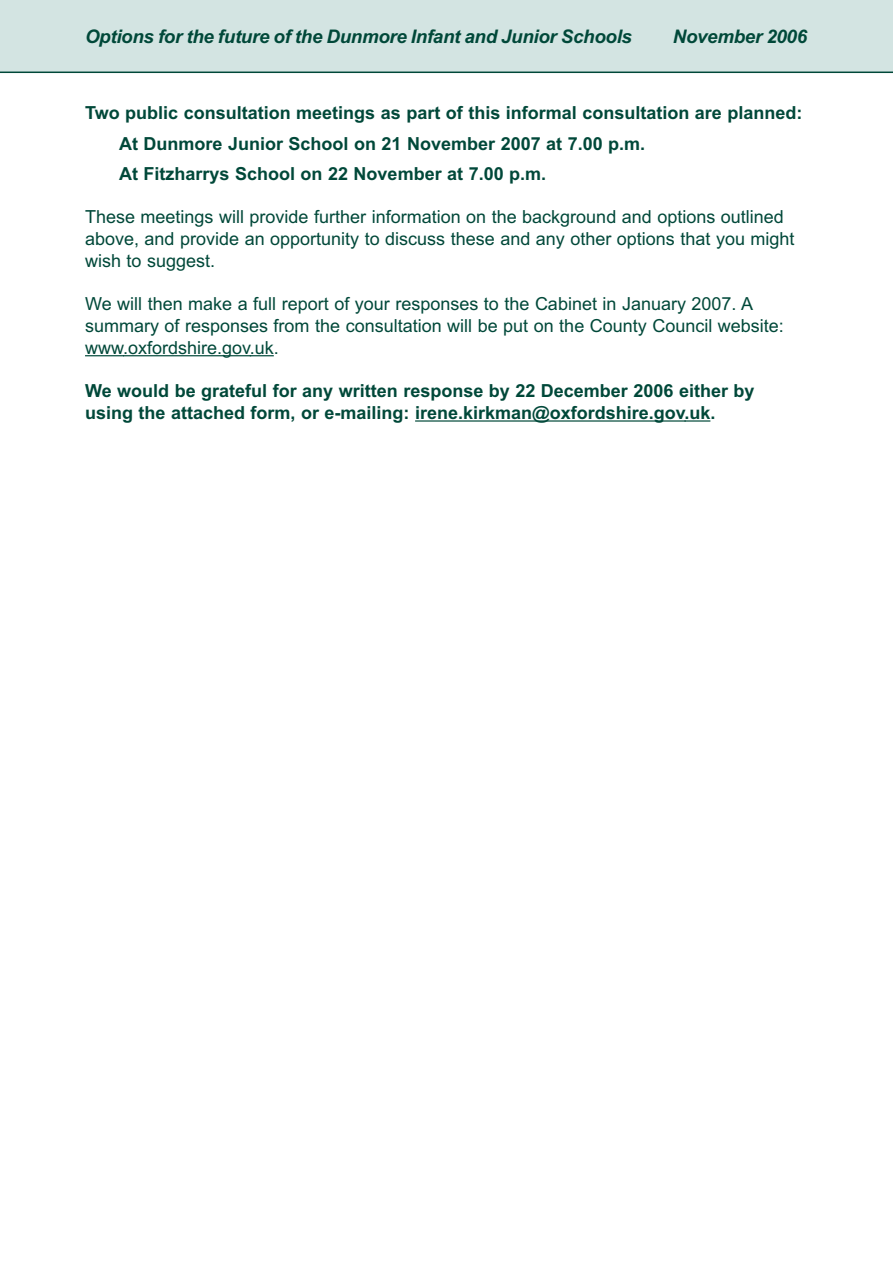
<style>
.page{position:relative;width:893px;height:1263px;background:#fff}
.page>*{position:absolute;margin:0;border:0;box-sizing:border-box;transform-origin:0 0}
.t1{font:italic 700 18.75px "Arial";letter-spacing:-.015em;color:#004839}
.t2{font:18px/21.8px "Arial";color:#004839}
.t3{font:700 18px/30.3px "Arial";color:#004839}
</style>
<div class="page">
<hr style="left:85px;top:355px;width:39px;height:1px;background:#004839">
<hr style="left:123px;top:355px;width:128px;height:1px;background:#004839">
<svg style="left:251px;top:355px;width:23px;height:1px"></svg>
<hr style="left:415px;top:420px;width:271px;height:2px;background:#004839">
<hr style="left:684px;top:420px;width:26px;height:2px;background:#004839">
<div style="left:0;top:0;width:893px;height:72px;background:#d3e4e2"></div>
<hr style="left:0;top:72px;width:893px;height:1px;background:#004839">
<p class="t1" style="left:85px;top:26px;width:548px">Options for the future of the Dunmore Infant and Junior Schools</p>
<p class="t1" style="left:673px;top:26px;width:136px">November 2006</p>
<p class="t3" style="left:119px;top:98px;width:685px;text-indent:-34px">Two public consultation meetings as part of this informal consultation are planned:<br>At Dunmore Junior School on 21 November 2007 at 7.00 p.m.<br>At Fitzharrys School on 22 November at 7.00 p.m.</p>
<p class="t2" style="left:85px;top:206px;width:711px">These meetings will provide further information on the background and options outlined above, and provide an opportunity to discuss these and any other options that you might wish to suggest.</p>
<p class="t2" style="left:85px;top:293px;width:700px">We will then make a full report of your responses to the Cabinet in January 2007. A summary of responses from the consultation will be put on the County Council website: www.oxfordshire.gov.uk.</p>
<p class="t3" style="left:85px;top:380px;width:671px;line-height:21.8px">We would be grateful for any written response by 22 December 2006 either by using the attached form, or e-mailing: irene.kirkman@oxfordshire.gov.uk.</p>
</div>
